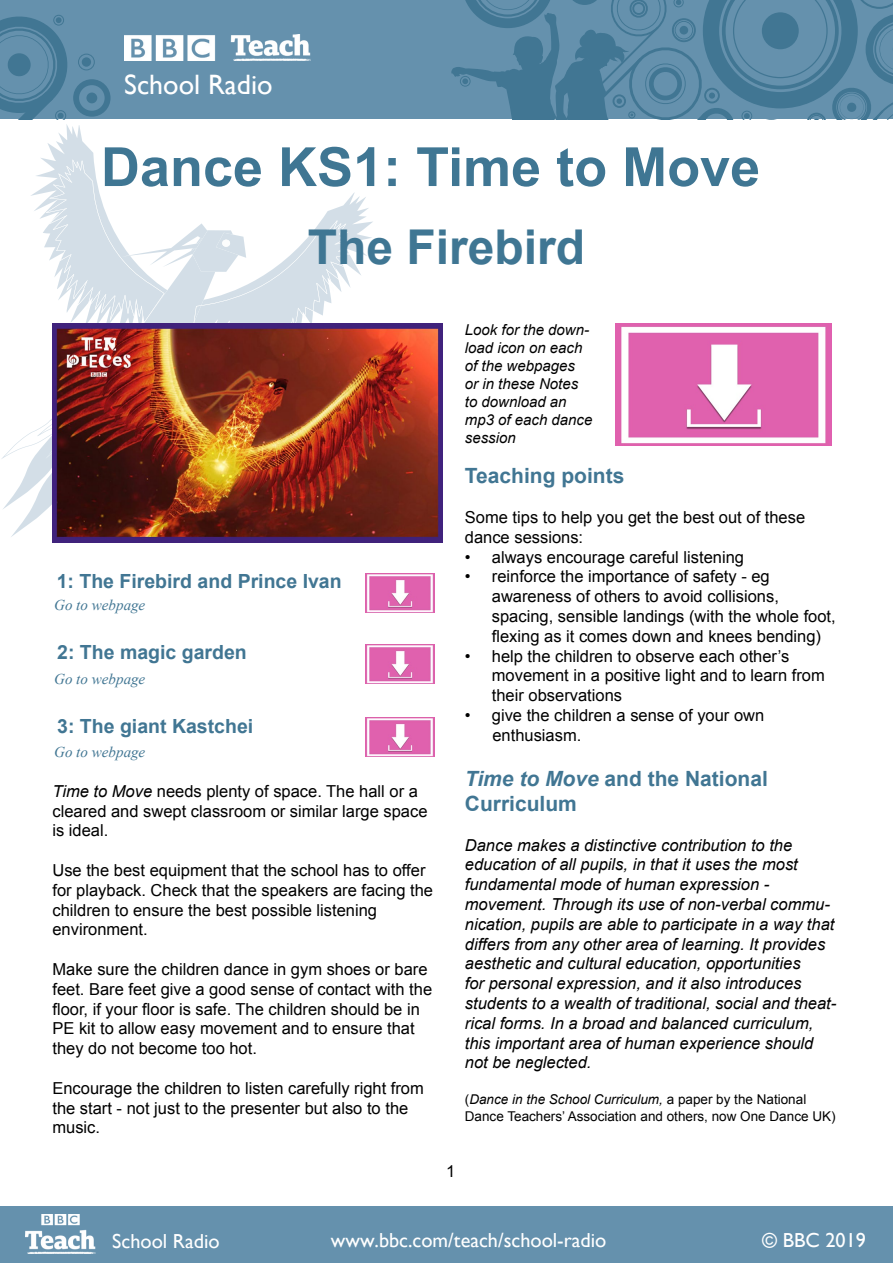
<style>
.page{position:relative;width:893px;height:1263px;background:#fff}
.page>*{position:absolute;margin:0;border:0;box-sizing:border-box;transform-origin:0 0}
.t1{font:700 54px "Arial";color:#3f7693}
.t2{font:700 48px "Arial";color:#3f7693}
.t3{font:28.05px "Gill Sans";color:#fff}
.t4{font:700 21px/25.2px "Arial";color:#417693}
.t5{font:20.25px "Gill Sans";color:#fff}
.t6{font:700 19.5px "Arial";color:#417693}
.t7{font:16.5px/19.8px "Arial";color:#000}
.t8{font:italic 16.5px/19.8px "Arial";color:#000}
.t9{font:italic 15px/18px "Arial";color:#000}
.t10{font:italic 15px "Times New Roman";letter-spacing:.005em;color:#417693}
.t11{font:13.5px/16.2px "Arial";color:#000}
.s1{font-style:italic}
</style>
<div class="page">
<div style="left:0;top:1207px;width:893px;height:56px;background:#6591ad"></div>
<img style="left:25px;top:1214px;width:70px;height:39px">
<img style="left:366px;top:574px;width:69px;height:39px">
<img style="left:366px;top:645px;width:69px;height:39px">
<img style="left:366px;top:717px;width:69px;height:39px">
<svg style="left:0;top:0;width:893px;height:540px"></svg>
<div style="left:222px;top:240px;width:8px;height:7px;background:#fafcfc;border-radius:50%"></div>
<img style="left:53px;top:323px;width:389px;height:219px">
<img style="left:615px;top:324px;width:216px;height:121px">
<h3 class="t3" style="left:124px;top:68px;width:150px">School Radio</h3>
<h1 class="t1" style="left:101px;top:131px;width:661px">Dance KS1: Time to Move</h1>
<h2 class="t2" style="left:308px;top:216px;width:279px">The Firebird</h2>
<p class="t6" style="left:57px;top:569px;width:287px">1: The Firebird and Prince Ivan</p>
<p class="t10" style="left:54px;top:595px;width:93px">Go to webpage</p>
<p class="t6" style="left:57px;top:639px;width:191px">2: The magic garden</p>
<p class="t10" style="left:54px;top:669px;width:93px">Go to webpage</p>
<p class="t6" style="left:57px;top:713px;width:198px">3: The giant Kastchei</p>
<p class="t10" style="left:54px;top:742px;width:93px">Go to webpage</p>
<p class="t7" style="left:52px;top:781px;width:377px"><span class="s1">Time to Move</span> needs plenty of space. The hall or a cleared and swept classroom or similar large space is ideal.</p>
<p class="t7" style="left:52px;top:860px;width:382px">Use the best equipment that the school has to offer for playback. Check that the speakers are facing the children to ensure the best possible listening environment.</p>
<p class="t7" style="left:52px;top:959px;width:381px">Make sure the children dance in gym shoes or bare feet. Bare feet give a good sense of contact with the floor, if your floor is safe. The children should be in PE kit to allow easy movement and to ensure that they do not become too hot.</p>
<p class="t7" style="left:52px;top:1078px;width:373px">Encourage the children to listen carefully right from the start - not just to the presenter but also to the music.</p>
<p class="t9" style="left:465px;top:321px;width:129px">Look for the down&shy;load icon on each of the webpages<br>or in these Notes to download an mp3 of each dance session</p>
<p class="t4" style="left:465px;top:464px;width:161px">Teaching points</p>
<p class="t7" style="left:465px;top:507px;width:342px">Some tips to help you get the best out of these dance sessions:</p>
<p class="t7" style="left:465px;top:547px;width:281px">• always encourage careful listening</p>
<p class="t7" style="left:492px;top:567px;width:345px;text-indent:-27px">• reinforce the importance of safety - eg awareness of others to avoid collisions, spacing, sensible landings (with the whole foot, flexing as it comes down and knees bending)</p>
<p class="t7" style="left:492px;top:646px;width:334px;text-indent:-27px">• help the children to observe each other’s movement in a positive light and to learn from their observations</p>
<p class="t7" style="left:492px;top:705px;width:273px;text-indent:-28px">• give the children a sense of your own enthusiasm.</p>
<p class="t4" style="left:465px;top:766px;width:305px"><span class="s1">Time to Move</span> and the National<br>Curriculum</p>
<p class="t8" style="left:465px;top:835px;width:373px">Dance makes a distinctive contribution to the education of all pupils, in that it uses the most fundamental mode of human expression - movement. Through its use of non-verbal commu&shy;nication, pupils are able to participate in a way that differs from any other area of learning. It provides aesthetic and cultural education, opportunities<br>for personal expression, and it also introduces students to a wealth of traditional, social and theat&shy;rical forms. In a broad and balanced curriculum, this important area of human experience should not be neglected.</p>
<p class="t11" style="left:465px;top:1092px;width:372px">(<span class="s1">Dance in the School Curriculum,</span> a paper by the National<br>Dance Teachers’ Association and others, now One Dance UK)</p>
<p class="t7" style="left:446px;top:1162px;width:11px">1</p>
<p class="t5" style="left:112px;top:1229px;width:109px">School Radio</p>
<p class="t5" style="left:331px;top:1228px;width:277px">www.bbc.com/teach/school-radio</p>
<p class="t5" style="left:762px;top:1228px;width:105px">© BBC 2019</p>
</div>
